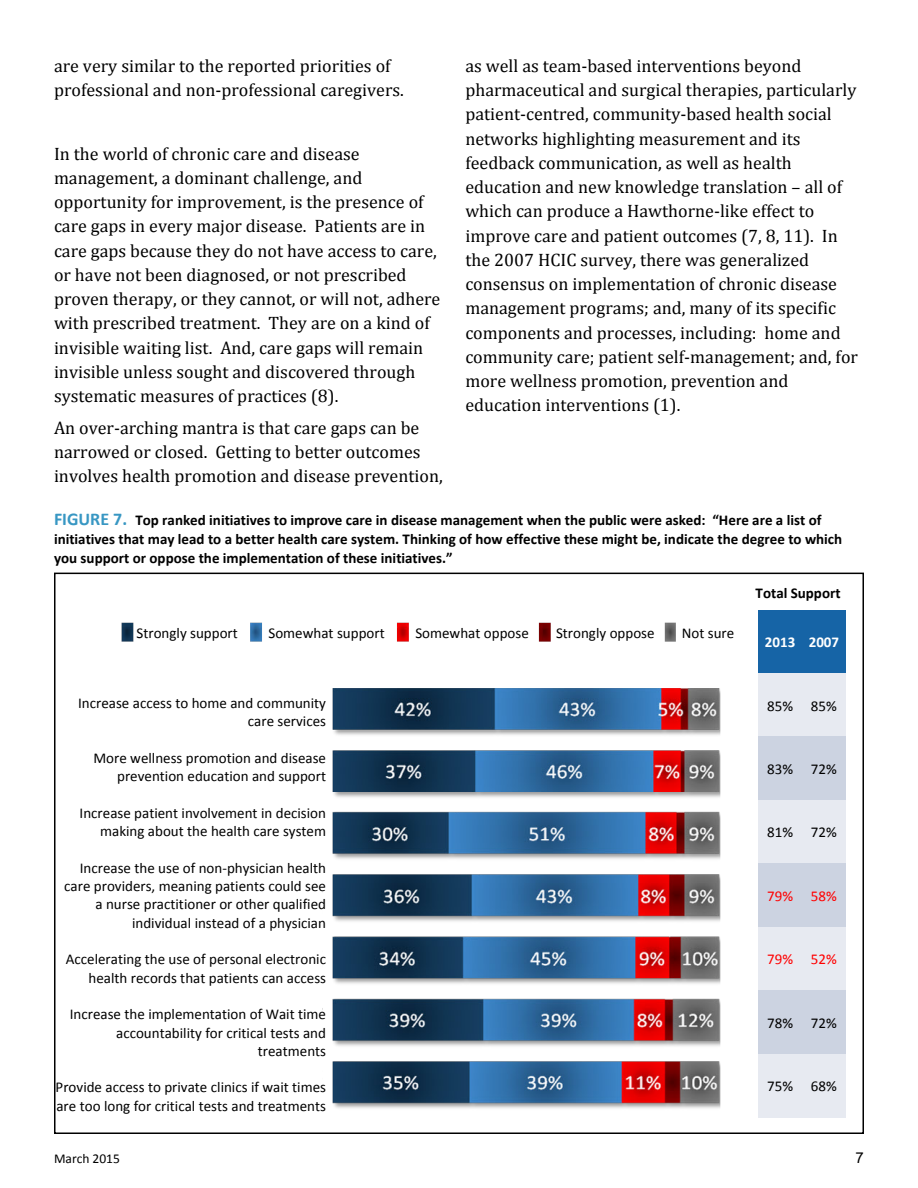
<style>
.page{position:relative;width:918px;height:1188px;background:#fff}
.page>*{position:absolute;margin:0;border:0;box-sizing:border-box;transform-origin:0 0}
.t1{font:18px/24.3px "Cambria";color:#000}
.t2{font:15px/18.3px "Calibri";color:#000;text-align:right}
.t3{font:700 15px/18.8px "Calibri";color:#000}
.t4{font:15px "Calibri";color:#f00}
.t5{font:700 15px "Calibri";color:#fff}
.t6{font:15px "Arial";color:#000}
.t7{font:13.5px "Calibri";color:#000}
.s1{font-size:18px;color:#3897c3}
</style>
<div class="page">
<div style="left:54px;top:573px;width:810px;height:561px;background:#fff;border:2px solid #000"></div>
<img style="left:322px;top:688px;width:399px;height:421px">
<img style="left:664px;top:622px;width:12px;height:20px">
<img style="left:538px;top:622px;width:13px;height:20px">
<img style="left:397px;top:622px;width:12px;height:20px">
<img style="left:250px;top:622px;width:12px;height:20px">
<img style="left:121px;top:622px;width:13px;height:20px">
<div style="left:758px;top:610px;width:44px;height:63px;background:#1664a6"></div>
<div style="left:802px;top:610px;width:44px;height:63px;background:#1664a6"></div>
<div style="left:758px;top:673px;width:44px;height:64px;background:#e7eaf1"></div>
<div style="left:802px;top:673px;width:44px;height:64px;background:#e7eaf1"></div>
<div style="left:758px;top:737px;width:44px;height:63px;background:#ccd3e1"></div>
<div style="left:802px;top:737px;width:44px;height:63px;background:#ccd3e1"></div>
<div style="left:758px;top:800px;width:44px;height:64px;background:#e7eaf1"></div>
<div style="left:802px;top:800px;width:44px;height:64px;background:#e7eaf1"></div>
<div style="left:758px;top:864px;width:44px;height:63px;background:#ccd3e1"></div>
<div style="left:802px;top:864px;width:44px;height:63px;background:#ccd3e1"></div>
<div style="left:758px;top:927px;width:44px;height:64px;background:#e7eaf1"></div>
<div style="left:802px;top:927px;width:44px;height:64px;background:#e7eaf1"></div>
<div style="left:758px;top:991px;width:44px;height:63px;background:#ccd3e1"></div>
<div style="left:802px;top:991px;width:44px;height:63px;background:#ccd3e1"></div>
<div style="left:758px;top:1054px;width:44px;height:63px;background:#e7eaf1"></div>
<div style="left:802px;top:1054px;width:44px;height:63px;background:#e7eaf1"></div>
<p class="t1" style="left:54px;top:55px;width:351px">are very similar to the reported priorities of professional and non-professional caregivers.</p>
<p class="t1" style="left:54px;top:143px;width:388px">In the world of chronic care and disease management, a dominant challenge, and opportunity for improvement, is the presence of care gaps in every major disease. Patients are in care gaps because they do not have access to care, or have not been diagnosed, or not prescribed proven therapy, or they cannot, or will not, adhere with prescribed treatment. They are on a kind of invisible waiting list. And, care gaps will remain invisible unless sought and discovered through systematic measures of practices (8).</p>
<p class="t1" style="left:54px;top:417px;width:390px">An over-arching mantra is that care gaps can be narrowed or closed. Getting to better outcomes involves health promotion and disease prevention,</p>
<p class="t1" style="left:465px;top:55px;width:394px">as well as team-based interventions beyond pharmaceutical and surgical therapies, particularly patient-centred, community-based health social networks highlighting measurement and its feedback communication, as well as health education and new knowledge translation – all of which can produce a Hawthorne-like effect to improve care and patient outcomes (7, 8, 11). In the 2007 HCIC survey, there was generalized consensus on implementation of chronic disease management programs; and, many of its specific components and processes, including: home and community care; patient self-management; and, for more wellness promotion, prevention and education interventions (1).</p>
<p class="t3" style="left:54px;top:511px;width:790px"><span class="s1">FIGURE 7.</span> Top ranked initiatives to improve care in disease management when the public were asked: “Here are a list of initiatives that may lead to a better health care system. Thinking of how effective these might be, indicate the degree to which you support or oppose the implementation of these initiatives.”</p>
<p class="t2" style="left:137px;top:625px;width:103px">Strongly support</p>
<p class="t2" style="left:269px;top:625px;width:118px">Somewhat support</p>
<p class="t2" style="left:415px;top:625px;width:115px">Somewhat oppose</p>
<p class="t2" style="left:556px;top:625px;width:100px">Strongly oppose</p>
<p class="t2" style="left:682px;top:625px;width:54px">Not sure</p>
<p class="t2" style="left:78px;top:695px;width:249px">Increase access to home and community care services</p>
<p class="t2" style="left:93px;top:750px;width:234px">More wellness promotion and disease prevention education and support</p>
<p class="t2" style="left:80px;top:805px;width:248px">Increase patient involvement in decision making about the health care system</p>
<p class="t2" style="left:64px;top:860px;width:263px">Increase the use of non-physician health care providers, meaning patients could see a nurse practitioner or other qualified individual instead of a physician</p>
<p class="t2" style="left:66px;top:951px;width:262px">Accelerating the use of personal electronic health records that patients can access</p>
<p class="t2" style="left:70px;top:1006px;width:258px">Increase the implementation of Wait time accountability for critical tests and treatments</p>
<p class="t2" style="left:56px;top:1080px;width:272px;text-align:left">Provide access to private clinics if wait times are too long for critical tests and treatments</p>
<p class="t7" style="left:54px;top:1153px;width:67px">March 2015</p>
<p class="t3" style="left:756px;top:583px;width:87px">Total Support</p>
<p class="t5" style="left:765px;top:631px;width:76px">2013 2007</p>
<p class="t2" style="left:767px;top:698px;width:71px">85% 85%</p>
<p class="t2" style="left:767px;top:761px;width:71px">83% 72%</p>
<p class="t2" style="left:767px;top:824px;width:71px">81% 72%</p>
<p class="t4" style="left:767px;top:890px;width:71px">79% 58%</p>
<p class="t4" style="left:767px;top:953px;width:71px">79% 52%</p>
<p class="t2" style="left:767px;top:1015px;width:71px">78% 72%</p>
<p class="t2" style="left:767px;top:1078px;width:71px">75% 68%</p>
<p class="t6" style="left:856px;top:1148px;width:10px">7</p>
</div>
